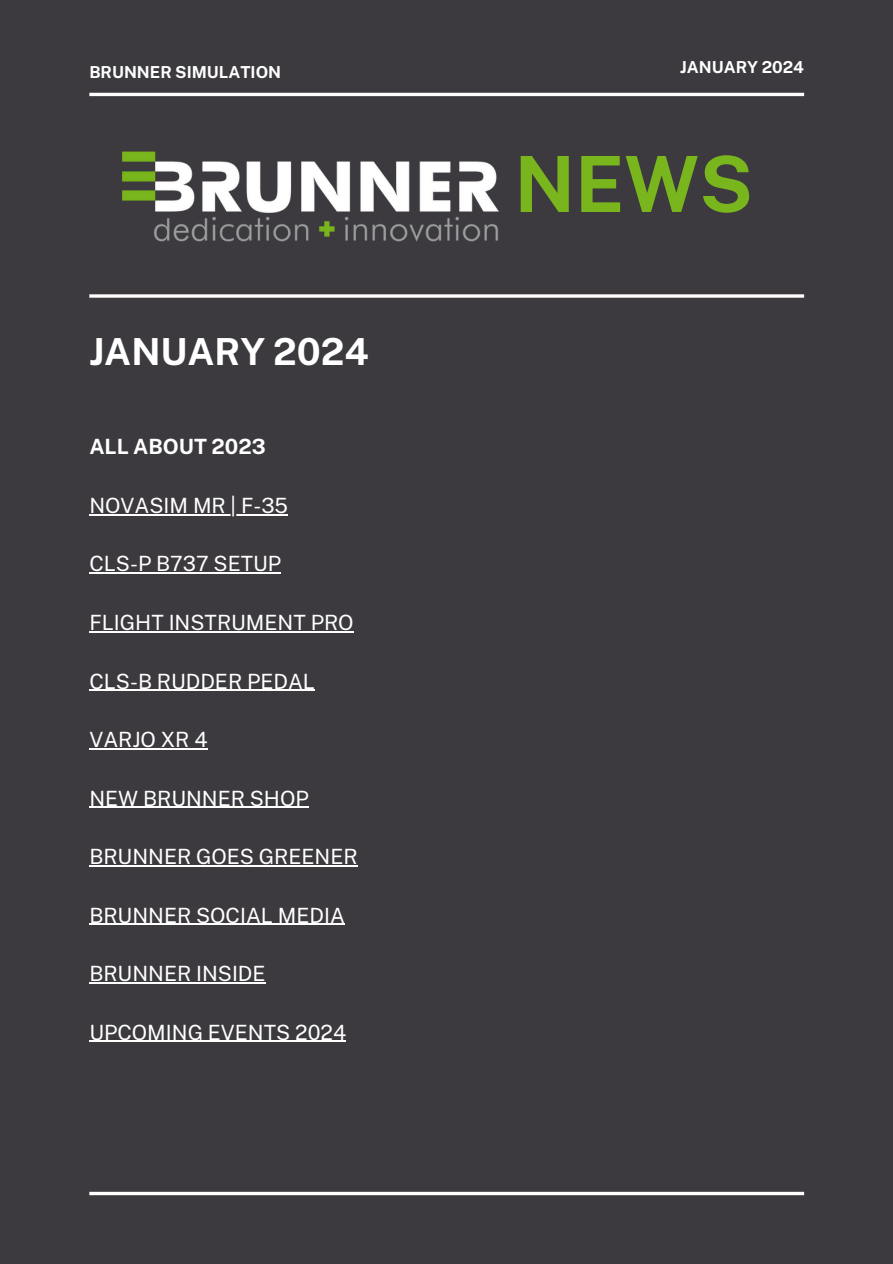
<style>
.page{position:relative;width:893px;height:1264px;background:#fff}
.page>*{position:absolute;margin:0;border:0;box-sizing:border-box;transform-origin:0 0}
.t1{font:700 77.4px "Public Sans";color:#79b51d}
.t2{font:700 37.2px "Public Sans";color:#fff}
.t3{font:21px "Public Sans";color:#fff}
.t4{font:700 21px "Public Sans";color:#fff}
.t5{font:700 16.5px "Public Sans";color:#fff}
</style>
<div class="page">
<div style="left:0;top:0;width:892px;height:1263px;background:#3c3a3e"></div>
<hr style="left:89px;top:93px;width:715px;height:3px;background:#fff">
<svg style="left:89px;top:294px;width:715px;height:4px;background:#e0e0e0"></svg>
<svg style="left:89px;top:1191px;width:715px;height:4px;background:#d6d6d7"></svg>
<img style="left:122px;top:151px;width:377px;height:91px">
<hr style="left:89px;top:514px;width:199px;height:1px;background:#fff">
<hr style="left:89px;top:572px;width:192px;height:1px;background:#fff">
<hr style="left:89px;top:631px;width:265px;height:1px;background:#fff">
<hr style="left:89px;top:689px;width:226px;height:1px;background:#fff">
<hr style="left:89px;top:748px;width:118px;height:1px;background:#fff">
<hr style="left:89px;top:806px;width:220px;height:1px;background:#fff">
<hr style="left:89px;top:865px;width:268px;height:1px;background:#fff">
<hr style="left:89px;top:923px;width:256px;height:1px;background:#fff">
<hr style="left:89px;top:982px;width:176px;height:1px;background:#fff">
<hr style="left:89px;top:1040px;width:257px;height:1px;background:#fff">
<p class="t5" style="left:89px;top:62px;width:193px">BRUNNER SIMULATION</p>
<h1 class="t5" style="left:680px;top:57px;width:125px">JANUARY 2024</h1>
<h2 class="t2" style="left:89px;top:329px;width:281px">JANUARY 2024</h2>
<h3 class="t4" style="left:89px;top:434px;width:178px">ALL ABOUT 2023</h3>
<h4 class="t3" style="left:89px;top:493px;width:200px">NOVASIM MR | F-35</h4>
<h4 class="t3" style="left:89px;top:551px;width:193px">CLS-P B737 SETUP</h4>
<h4 class="t3" style="left:89px;top:610px;width:266px">FLIGHT INSTRUMENT PRO</h4>
<h4 class="t3" style="left:89px;top:668px;width:227px">CLS-B RUDDER PEDAL</h4>
<h4 class="t3" style="left:89px;top:727px;width:120px">VARJO XR 4</h4>
<h4 class="t3" style="left:89px;top:785px;width:221px">NEW BRUNNER SHOP</h4>
<h4 class="t3" style="left:89px;top:844px;width:270px">BRUNNER GOES GREENER</h4>
<h4 class="t3" style="left:89px;top:902px;width:257px">BRUNNER SOCIAL MEDIA</h4>
<h4 class="t3" style="left:89px;top:961px;width:178px">BRUNNER INSIDE</h4>
<h4 class="t3" style="left:89px;top:1019px;width:258px">UPCOMING EVENTS 2024</h4>
<p class="t1" style="left:514px;top:138px;width:240px">NEWS</p>
</div>
